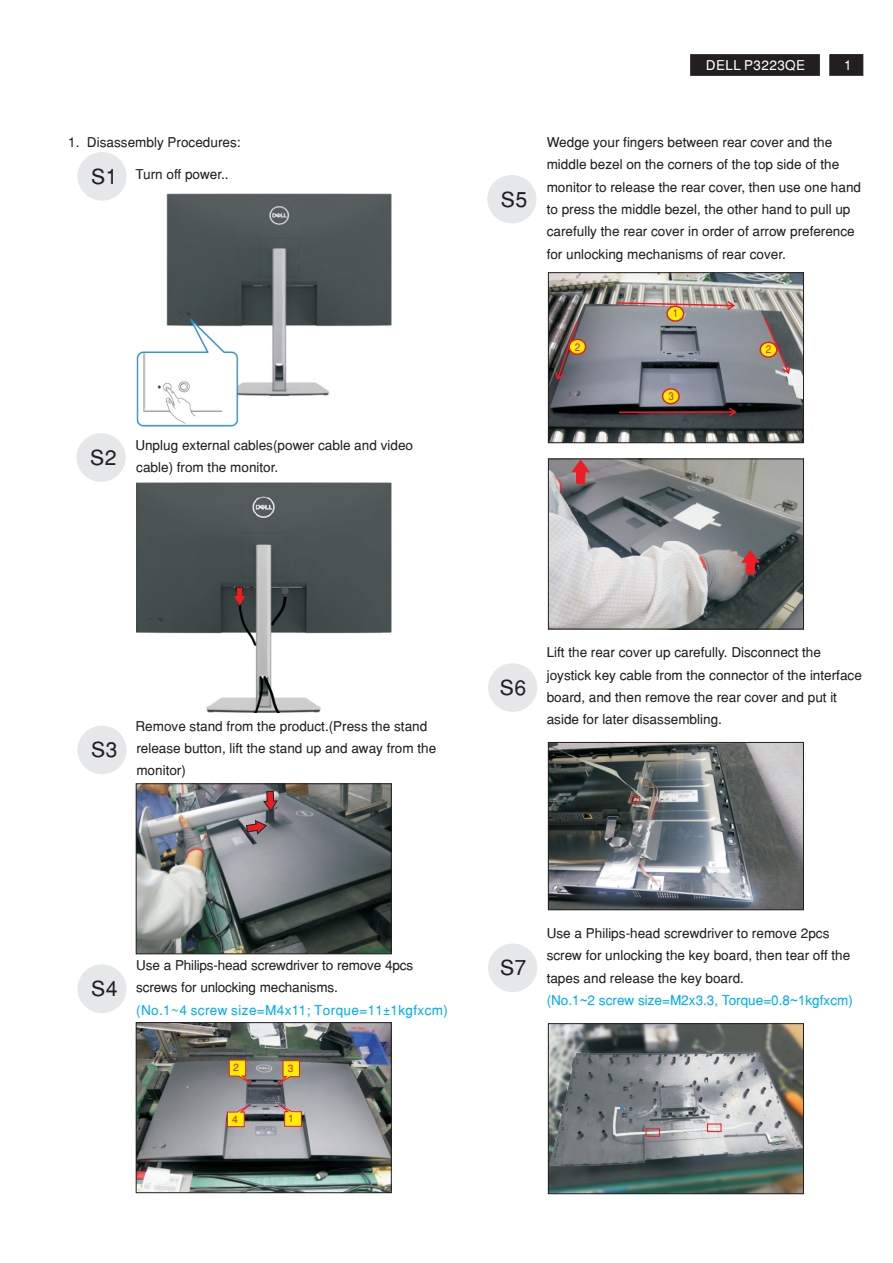
<style>
.page{position:relative;width:893px;height:1263px;background:#fff}
.page>*{position:absolute;margin:0;border:0;box-sizing:border-box;transform-origin:0 0}
.t1{font:21px "Helvetica";letter-spacing:.03em;color:#231f20}
.t2{font:13.5px/22.4px "Helvetica";color:#231f20}
.t3{font:13.5px "Helvetica";letter-spacing:.03em;color:#fff}
.t4{font:10.95px "Helvetica";color:#ee1d23;scale:.9 1}
.t5{font:10.35px "Helvetica";color:#ee1d23}
.s1{color:#00aeef}
.s2{font-family:"Arial";font-size:12px;color:#00aeef}
.s3{font-family:"Arial";color:#00aeef}
</style>
<div class="page">
<svg style="left:829px;top:54px;width:34px;height:22px"></svg>
<svg style="left:690px;top:54px;width:130px;height:22px;background:#252122"></svg>
<div style="left:77px;top:434px;width:48px;height:47px;background:#e6e7e9;border:1px solid #e6e7e9;border-radius:50%"></div>
<div style="left:78px;top:152px;width:48px;height:48px;background:#e6e7e9;border:1px solid #e6e7e9;border-radius:50%"></div>
<div style="left:78px;top:726px;width:48px;height:48px;background:#e6e7e9;border:1px solid #e6e7e9;border-radius:50%"></div>
<div style="left:78px;top:965px;width:48px;height:48px;background:#e6e7e9;border:1px solid #e6e7e9;border-radius:50%"></div>
<div style="left:488px;top:175px;width:48px;height:48px;background:#e6e7e9;border:1px solid #e6e7e9;border-radius:50%"></div>
<div style="left:488px;top:664px;width:49px;height:47px;background:#e6e7e9;border:1px solid #e6e7e9;border-radius:50%"></div>
<div style="left:488px;top:944px;width:49px;height:48px;background:#e6e7e9;border:1px solid #e6e7e9;border-radius:50%"></div>
<img style="left:550px;top:461px;width:252px;height:166px">
<div style="left:548px;top:459px;width:256px;height:170px;border:1px solid #231f20"></div>
<svg style="left:741px;top:549px;width:19px;height:25px"></svg>
<svg style="left:571px;top:459px;width:19px;height:25px"></svg>
<img style="left:138px;top:1024px;width:251px;height:167px">
<div style="left:136px;top:1022px;width:255px;height:171px;border:1px solid #231f20"></div>
<svg style="left:229px;top:1060px;width:23px;height:25px"></svg>
<svg style="left:276px;top:1060px;width:24px;height:26px"></svg>
<svg style="left:227px;top:1104px;width:24px;height:23px"></svg>
<svg style="left:278px;top:1103px;width:24px;height:24px"></svg>
<img style="left:550px;top:274px;width:252px;height:167px">
<div style="left:548px;top:272px;width:256px;height:171px;border:1px solid #231f20"></div>
<svg style="left:662px;top:388px;width:18px;height:16px"></svg>
<svg style="left:568px;top:339px;width:18px;height:16px"></svg>
<svg style="left:764px;top:318px;width:26px;height:56px"></svg>
<svg style="left:555px;top:322px;width:23px;height:58px"></svg>
<svg style="left:616px;top:301px;width:119px;height:9px"></svg>
<svg style="left:619px;top:408px;width:118px;height:9px"></svg>
<svg style="left:666px;top:306px;width:18px;height:16px"></svg>
<svg style="left:759px;top:342px;width:18px;height:16px"></svg>
<img style="left:550px;top:744px;width:252px;height:164px">
<div style="left:548px;top:742px;width:256px;height:168px;border:1px solid #231f20"></div>
<div style="left:630px;top:796px;width:10px;height:7px;border:1px solid #ee2028"></div>
<img style="left:550px;top:1025px;width:252px;height:167px">
<div style="left:548px;top:1023px;width:256px;height:171px;border:1px solid #231f20"></div>
<div style="left:645px;top:1128px;width:15px;height:9px;border:1px solid #ee2028"></div>
<div style="left:707px;top:1123px;width:14px;height:9px;border:1px solid #ee2028"></div>
<img style="left:138px;top:786px;width:251px;height:166px">
<div style="left:136px;top:784px;width:255px;height:170px;border:1px solid #231f20"></div>
<svg style="left:263px;top:791px;width:15px;height:21px"></svg>
<svg style="left:246px;top:820px;width:21px;height:15px"></svg>
<img style="left:136px;top:483px;width:255px;height:229px">
<svg style="left:234px;top:587px;width:11px;height:19px"></svg>
<img style="left:136px;top:194px;width:255px;height:232px">
<p class="t2" style="left:68px;top:132px;width:174px">1. Disassembly Procedures:</p>
<h1 class="t1" style="left:91px;top:168px;width:28px">S1</h1>
<p class="t2" style="left:135px;top:164px;width:95px">Turn off power..</p>
<h1 class="t1" style="left:90px;top:449px;width:28px">S2</h1>
<p class="t2" style="left:135px;top:435px;width:279px">Unplug external cables(power cable and video cable) from the monitor.</p>
<p class="t3" style="left:706px;top:60px;width:101px">DELL P3223QE</p>
<p class="t3" style="left:844px;top:60px;width:9px">1</p>
<h1 class="t1" style="left:501px;top:191px;width:28px">S5</h1>
<p class="t2" style="left:547px;top:132px;width:316px">Wedge your fingers between rear cover and the middle bezel on the corners of the top side of the monitor to release the rear cover, then use one hand to press the middle bezel, the other hand to pull up carefully the rear cover in order of arrow preference for unlocking mechanisms of rear cover.</p>
<p class="t4" style="left:575px;top:343px;width:8px">2</p>
<p class="t4" style="left:673px;top:309px;width:8px">1</p>
<p class="t4" style="left:668px;top:392px;width:8px">3</p>
<p class="t4" style="left:766px;top:345px;width:8px">2</p>
<h1 class="t1" style="left:91px;top:742px;width:28px">S3</h1>
<p class="t2" style="left:135px;top:716px;width:302px">Remove stand from the product.(Press the stand release button, lift the stand up and away from the monitor)</p>
<h1 class="t1" style="left:500px;top:679px;width:28px">S6</h1>
<p class="t2" style="left:547px;top:643px;width:317px">Lift the rear cover up carefully. Disconnect the joystick key cable from the connector of the interface board, and then remove the rear cover and put it aside for later disassembling.</p>
<h1 class="t1" style="left:91px;top:981px;width:28px">S4</h1>
<p class="t2" style="left:136px;top:955px;width:313px">Use a Philips-head screwdriver to remove 4pcs screws for unlocking mechanisms.<br><span class="s1">(No.1~4 screw size=M4x11; Torque=11</span><span class="s2">±</span><span class="s1">1kgfxcm)</span></p>
<p class="t5" style="left:233px;top:1063px;width:7px">2</p>
<p class="t5" style="left:288px;top:1065px;width:7px">3</p>
<p class="t5" style="left:232px;top:1115px;width:7px">4</p>
<p class="t5" style="left:288px;top:1114px;width:7px">1</p>
<h1 class="t1" style="left:500px;top:960px;width:28px">S7</h1>
<p class="t2" style="left:547px;top:923px;width:308px">Use a Philips-head screwdriver to remove 2pcs screw for unlocking the key board, then tear off the tapes and release the key board.<br><span class="s1">(No.1</span><span class="s3">~</span><span class="s1">2 screw size=M2x3.3, Torque=0.8</span><span class="s3">~1</span><span class="s1">kgfxcm)</span></p>
</div>
